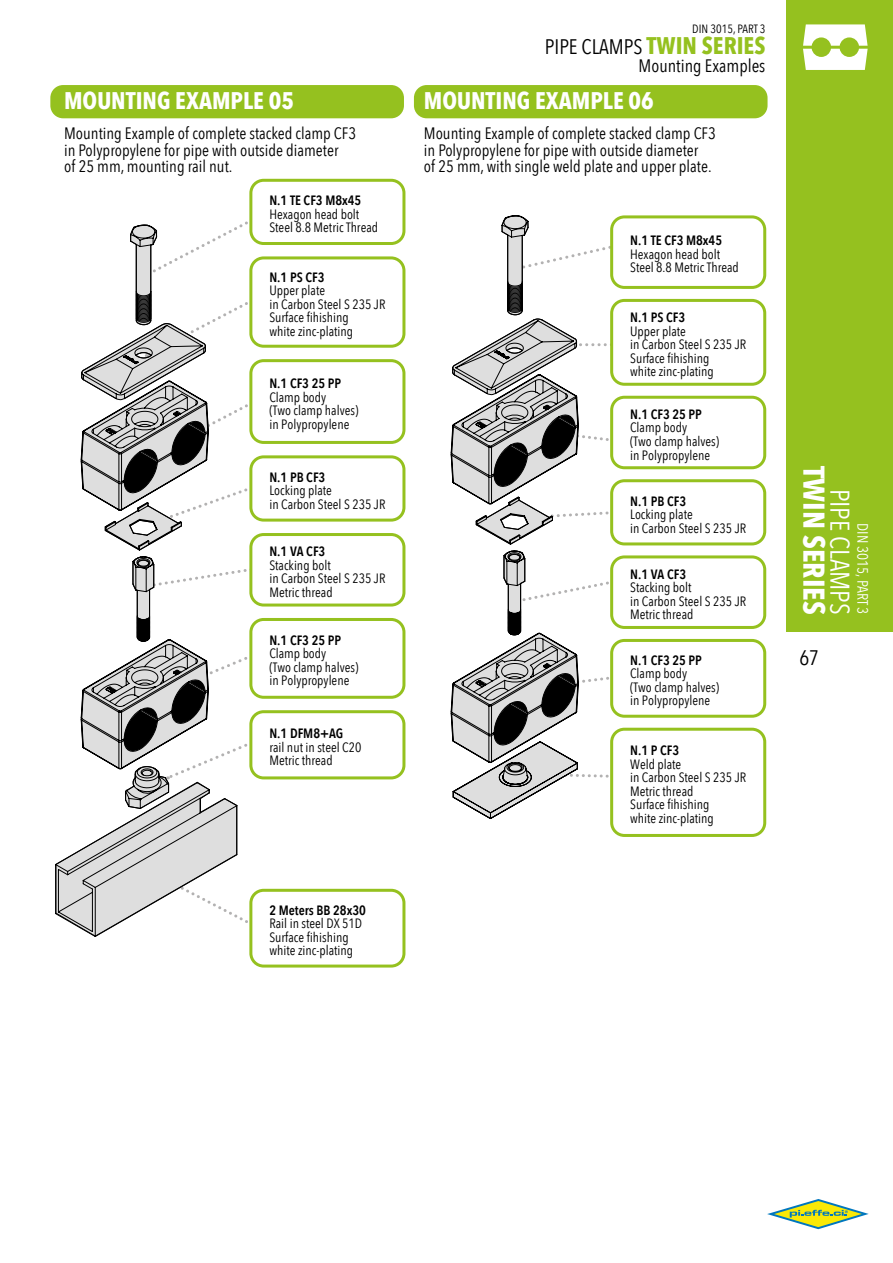
<style>
.page{position:relative;width:893px;height:1263px;background:#fff}
.page>*{position:absolute;margin:0;border:0;box-sizing:border-box;transform-origin:0 0}
.t1{font:700 30px "Avenir Next Condensed";color:#fff}
.t2{font:27px "Avenir Next Condensed";color:#fff}
.t3{font:700 24px "Avenir Next Condensed";color:#fff}
.t4{font:21px "Avenir Next Condensed";color:#000}
.t5{font:18px "Avenir Next Condensed";color:#000}
.t6{font:16.5px/16.5px "Avenir Next Condensed";color:#000}
.t7{font:15px "Avenir Next Condensed";color:#fff}
.t8{font:13.5px/13.5px "Avenir Next Condensed";color:#000}
.t9{font:600 13.5px "Avenir Next Condensed";color:#000}
.t10{font:12px "Avenir Next Condensed";color:#000}
.s1{font-weight:700;font-size:24px;color:#95c11f}
</style>
<div class="page">
<div style="left:787px;top:0;width:106px;height:631px;background:#95c11f"></div>
<svg style="left:803px;top:24px;width:65px;height:46px"></svg>
<svg style="left:767px;top:1199px;width:102px;height:31px"></svg>
<svg style="left:55px;top:221px;width:203px;height:716px"></svg>
<svg style="left:450px;top:215px;width:169px;height:604px"></svg>
<div style="left:414px;top:85px;width:353px;height:33px;background:#95c11f;border-radius:13px"></div>
<div style="left:50px;top:85px;width:354px;height:33px;background:#95c11f;border-radius:13px"></div>
<div style="left:612px;top:217px;width:153px;height:70px;background:#fff;border-radius:13px"></div>
<div style="left:610px;top:215px;width:156px;height:74px;border:3px solid #95c11f;border-radius:13px"></div>
<div style="left:612px;top:300px;width:153px;height:84px;background:#fff;border-radius:13px"></div>
<div style="left:610px;top:299px;width:156px;height:87px;border:3px solid #95c11f;border-radius:13px"></div>
<div style="left:612px;top:397px;width:153px;height:71px;background:#fff;border-radius:13px"></div>
<div style="left:610px;top:396px;width:156px;height:73px;border:3px solid #95c11f;border-radius:13px"></div>
<div style="left:612px;top:481px;width:153px;height:63px;background:#fff;border-radius:13px"></div>
<div style="left:610px;top:479px;width:156px;height:66px;border:3px solid #95c11f;border-radius:13px"></div>
<div style="left:612px;top:557px;width:153px;height:70px;background:#fff;border-radius:13px"></div>
<div style="left:610px;top:555px;width:156px;height:74px;border:3px solid #95c11f;border-radius:13px"></div>
<div style="left:612px;top:640px;width:153px;height:76px;background:#fff;border-radius:13px"></div>
<div style="left:610px;top:639px;width:156px;height:79px;border:3px solid #95c11f;border-radius:13px"></div>
<div style="left:612px;top:729px;width:153px;height:106px;background:#fff;border-radius:13px"></div>
<div style="left:610px;top:728px;width:156px;height:109px;border:3px solid #95c11f;border-radius:13px"></div>
<div style="left:251px;top:180px;width:153px;height:63px;background:#fff;border-radius:13px"></div>
<div style="left:249px;top:179px;width:156px;height:66px;border:3px solid #95c11f;border-radius:13px"></div>
<div style="left:251px;top:534px;width:153px;height:71px;background:#fff;border-radius:13px"></div>
<div style="left:249px;top:533px;width:156px;height:73px;border:3px solid #95c11f;border-radius:13px"></div>
<div style="left:251px;top:258px;width:153px;height:88px;background:#fff;border-radius:13px"></div>
<div style="left:249px;top:256px;width:156px;height:92px;border:3px solid #95c11f;border-radius:13px"></div>
<div style="left:251px;top:619px;width:153px;height:78px;background:#fff;border-radius:13px"></div>
<div style="left:249px;top:618px;width:156px;height:81px;border:3px solid #95c11f;border-radius:13px"></div>
<div style="left:251px;top:361px;width:153px;height:81px;background:#fff;border-radius:13px"></div>
<div style="left:249px;top:359px;width:156px;height:85px;border:3px solid #95c11f;border-radius:13px"></div>
<div style="left:251px;top:712px;width:153px;height:66px;background:#fff;border-radius:13px"></div>
<div style="left:249px;top:710px;width:156px;height:69px;border:3px solid #95c11f;border-radius:13px"></div>
<div style="left:251px;top:457px;width:153px;height:63px;background:#fff;border-radius:13px"></div>
<div style="left:249px;top:455px;width:156px;height:67px;border:3px solid #95c11f;border-radius:13px"></div>
<div style="left:251px;top:890px;width:153px;height:76px;background:#fff;border-radius:13px"></div>
<div style="left:249px;top:889px;width:156px;height:78px;border:3px solid #95c11f;border-radius:13px"></div>
<h3 class="t3" style="left:64px;top:86px;width:231px">MOUNTING EXAMPLE 05</h3>
<p class="t6" style="left:64px;top:124px;width:293px">Mounting Example of complete stacked clamp CF3 in Polypropylene for pipe with outside diameter<br>of 25 mm, mounting rail nut.</p>
<p class="t9" style="left:269px;top:189px;width:93px">N.1 TE CF3 M8x45</p>
<p class="t8" style="left:269px;top:207px;width:110px">Hexagon head bolt<br>Steel 8.8 Metric Thread</p>
<p class="t9" style="left:269px;top:265px;width:57px">N.1 PS CF3</p>
<p class="t8" style="left:269px;top:283px;width:118px">Upper plate<br>in Carbon Steel S 235 JR<br>Surface fihishing<br>white zinc-plating</p>
<p class="t9" style="left:269px;top:372px;width:73px">N.1 CF3 25 PP</p>
<p class="t8" style="left:269px;top:389px;width:91px">Clamp body<br>(Two clamp halves) in Polypropylene</p>
<p class="t9" style="left:269px;top:465px;width:57px">N.1 PB CF3</p>
<p class="t8" style="left:269px;top:483px;width:118px">Locking plate<br>in Carbon Steel S 235 JR</p>
<p class="t9" style="left:269px;top:540px;width:57px">N.1 VA CF3</p>
<p class="t8" style="left:269px;top:558px;width:118px">Stacking bolt<br>in Carbon Steel S 235 JR<br>Metric thread</p>
<p class="t9" style="left:269px;top:628px;width:73px">N.1 CF3 25 PP</p>
<p class="t8" style="left:269px;top:646px;width:91px">Clamp body<br>(Two clamp halves) in Polypropylene</p>
<p class="t9" style="left:269px;top:722px;width:75px">N.1 DFM8+AG</p>
<p class="t8" style="left:269px;top:739px;width:93px">rail nut in steel C20<br>Metric thread</p>
<p class="t9" style="left:269px;top:898px;width:98px">2 Meters BB 28x30</p>
<p class="t8" style="left:269px;top:916px;width:94px">Rail in steel DX 51D<br>Surface fihishing white zinc-plating</p>
<p class="t10" style="left:692px;top:19px;width:75px">DIN 3015, PART 3</p>
<h3 class="t4" style="left:545px;top:29px;width:222px">PIPE CLAMPS <span class="s1">TWIN SERIES</span></h3>
<h3 class="t5" style="left:639px;top:51px;width:128px">Mounting Examples</h3>
<h3 class="t3" style="left:424px;top:86px;width:231px">MOUNTING EXAMPLE 06</h3>
<p class="t6" style="left:424px;top:124px;width:293px">Mounting Example of complete stacked clamp CF3 in Polypropylene for pipe with outside diameter<br>of 25 mm, with single weld plate and upper plate.</p>
<p class="t9" style="left:630px;top:229px;width:93px">N.1 TE CF3 M8x45</p>
<p class="t8" style="left:630px;top:247px;width:110px">Hexagon head bolt<br>Steel 8.8 Metric Thread</p>
<p class="t9" style="left:630px;top:306px;width:57px">N.1 PS CF3</p>
<p class="t8" style="left:630px;top:323px;width:118px">Upper plate<br>in Carbon Steel S 235 JR<br>Surface fihishing<br>white zinc-plating</p>
<p class="t9" style="left:630px;top:403px;width:73px">N.1 CF3 25 PP</p>
<p class="t8" style="left:630px;top:420px;width:91px">Clamp body<br>(Two clamp halves) in Polypropylene</p>
<p class="t9" style="left:630px;top:489px;width:57px">N.1 PB CF3</p>
<p class="t8" style="left:630px;top:507px;width:118px">Locking plate<br>in Carbon Steel S 235 JR</p>
<p class="t9" style="left:630px;top:562px;width:57px">N.1 VA CF3</p>
<p class="t8" style="left:630px;top:580px;width:118px">Stacking bolt<br>in Carbon Steel S 235 JR<br>Metric thread</p>
<p class="t9" style="left:630px;top:648px;width:73px">N.1 CF3 25 PP</p>
<p class="t8" style="left:630px;top:666px;width:91px">Clamp body<br>(Two clamp halves) in Polypropylene</p>
<p class="t9" style="left:630px;top:739px;width:50px">N.1 P CF3</p>
<p class="t8" style="left:630px;top:757px;width:118px">Weld plate<br>in Carbon Steel S 235 JR<br>Metric thread<br>Surface fihishing<br>white zinc-plating</p>
<h1 class="t1" style="left:832px;top:466px;width:150px;rotate:90deg">TWIN SERIES</h1>
<h2 class="t2" style="left:863px;top:489px;width:127px;rotate:90deg">PIPE CLAMPS</h2>
<p class="t7" style="left:875px;top:523px;width:93px;rotate:90deg">DIN 3015, PART 3</p>
<h3 class="t4" style="left:799px;top:639px;width:21px">67</h3>
</div>
